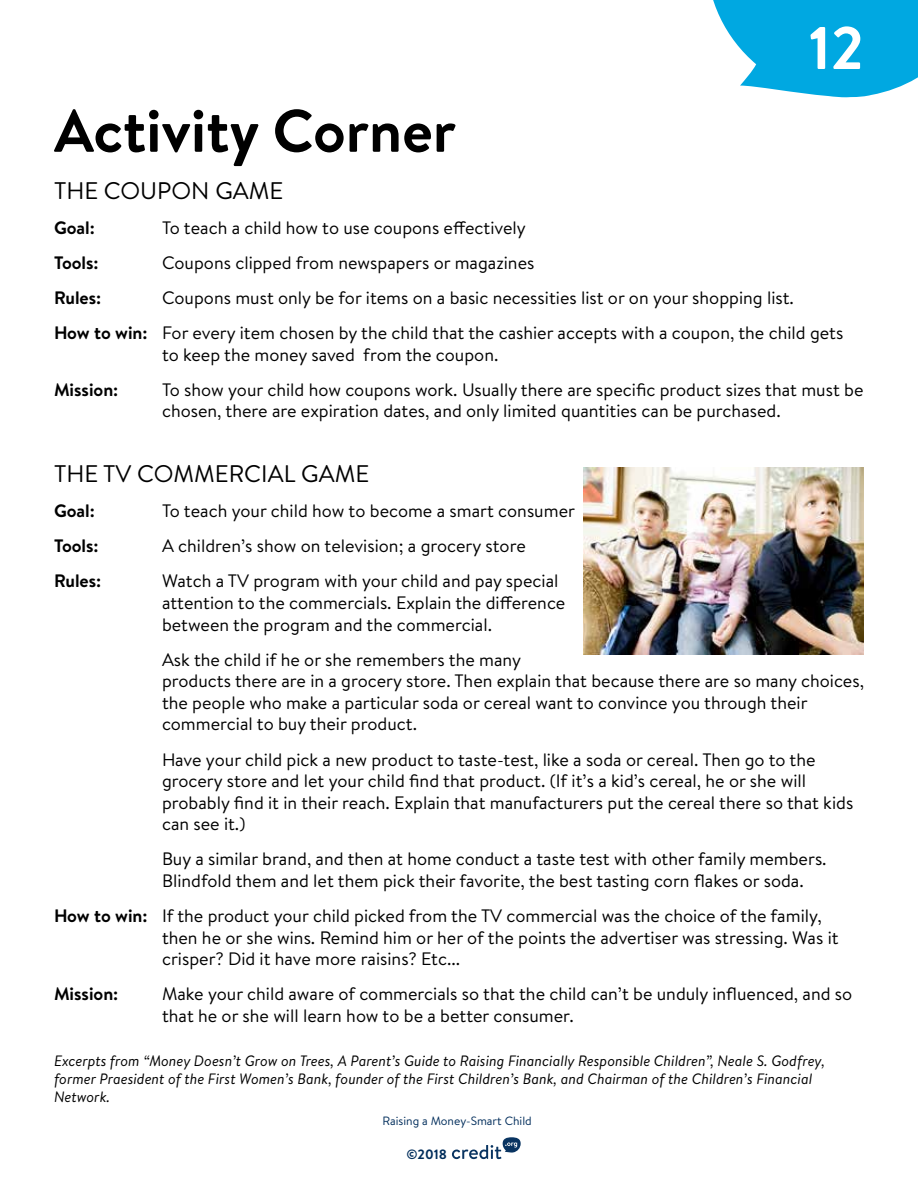
<style>
.page{position:relative;width:918px;height:1188px;background:#fff}
.page>*{position:absolute;margin:0;border:0;box-sizing:border-box;transform-origin:0 0}
.t1{font:700 60px "Brandon Text";color:#000}
.t2{font:700 60px "Brandon Text";color:#fff}
.t3{font:24px "Brandon Text";color:#000}
.t4{font:18px/21.6px "Brandon Text";color:#000}
.t5{font:700 18px "Brandon Text";color:#000}
.t6{font:italic 15px/18px "Brandon Text";color:#000}
.t7{font:700 13.5px "Brandon Text";color:#002d5b}
.t8{font:12px "Brandon Text";color:#002d5b}
.s1{font-weight:700}
</style>
<div class="page">
<svg style="left:713px;top:0;width:205px;height:97px"></svg>
<svg style="left:452px;top:1137px;width:69px;height:22px"></svg>
<img style="left:584px;top:468px;width:280px;height:186px">
<h1 class="t2" style="left:808px;top:6px;width:57px">12</h1>
<h1 class="t1" style="left:54px;top:89px;width:404px">Activity Corner</h1>
<h2 class="t3" style="left:54px;top:174px;width:231px">THE COUPON GAME</h2>
<p class="t5" style="left:54px;top:215px;width:42px">Goal:</p>
<p class="t4" style="left:162px;top:216px;width:365px">To teach a child how to use coupons effectively</p>
<p class="t5" style="left:54px;top:250px;width:46px">Tools:</p>
<p class="t4" style="left:162px;top:251px;width:374px">Coupons clipped from newspapers or magazines</p>
<p class="t5" style="left:54px;top:285px;width:49px">Rules:</p>
<p class="t4" style="left:54px;top:280px;width:791px;line-height:35.1px;text-indent:108px">Coupons must only be for items on a basic necessities list or on your shopping list.<br><span class="s1">How to win:</span> For every item chosen by the child that the cashier accepts with a coupon, the child gets</p>
<p class="t4" style="left:162px;top:343px;width:338px">to keep the money saved from the coupon.</p>
<p class="t5" style="left:54px;top:377px;width:66px">Mission:</p>
<p class="t4" style="left:162px;top:378px;width:703px">To show your child how coupons work. Usually there are specific product sizes that must be chosen, there are expiration dates, and only limited quantities can be purchased.</p>
<h2 class="t3" style="left:54px;top:457px;width:317px">THE TV COMMERCIAL GAME</h2>
<p class="t5" style="left:54px;top:498px;width:42px">Goal:</p>
<p class="t4" style="left:162px;top:500px;width:415px">To teach your child how to become a smart consumer</p>
<p class="t5" style="left:54px;top:534px;width:46px">Tools:</p>
<p class="t4" style="left:162px;top:535px;width:365px">A children’s show on television; a grocery store</p>
<p class="t5" style="left:54px;top:569px;width:49px">Rules:</p>
<p class="t4" style="left:162px;top:570px;width:405px">Watch a TV program with your child and pay special attention to the commercials. Explain the difference between the program and the commercial.</p>
<p class="t4" style="left:162px;top:648px;width:704px">Ask the child if he or she remembers the many<br>products there are in a grocery store. Then explain that because there are so many choices, the people who make a particular soda or cereal want to convince you through their commercial to buy their product.</p>
<p class="t4" style="left:162px;top:748px;width:693px">Have your child pick a new product to taste-test, like a soda or cereal. Then go to the grocery store and let your child find that product. (If it’s a kid’s cereal, he or she will probably find it in their reach. Explain that manufacturers put the cereal there so that kids can see it.)</p>
<p class="t4" style="left:162px;top:848px;width:666px">Buy a similar brand, and then at home conduct a taste test with other family members.<br>Blindfold them and let them pick their favorite, the best tasting corn flakes or soda.</p>
<p class="t4" style="left:162px;top:905px;width:678px;text-indent:-108px"><span class="s1">How to win:</span> If the product your child picked from the TV commercial was the choice of the family, then he or she wins. Remind him or her of the points the advertiser was stressing. Was it crisper? Did it have more raisins? Etc...</p>
<p class="t5" style="left:54px;top:982px;width:66px">Mission:</p>
<p class="t4" style="left:162px;top:983px;width:692px">Make your child aware of commercials so that the child can’t be unduly influenced, and so that he or she will learn how to be a better consumer.</p>
<p class="t6" style="left:54px;top:1051px;width:772px">Excerpts from “Money Doesn’t Grow on Trees, A Parent’s Guide to Raising Financially Responsible Children”, Neale S. Godfrey, former Praesident of the First Women’s Bank, founder of the First Children’s Bank, and Chairman of the Children’s Financial<br>Network.</p>
<p class="t8" style="left:383px;top:1112px;width:151px">Raising a Money-Smart Child</p>
<p class="t7" style="left:406px;top:1145px;width:42px">©2018</p>
</div>
